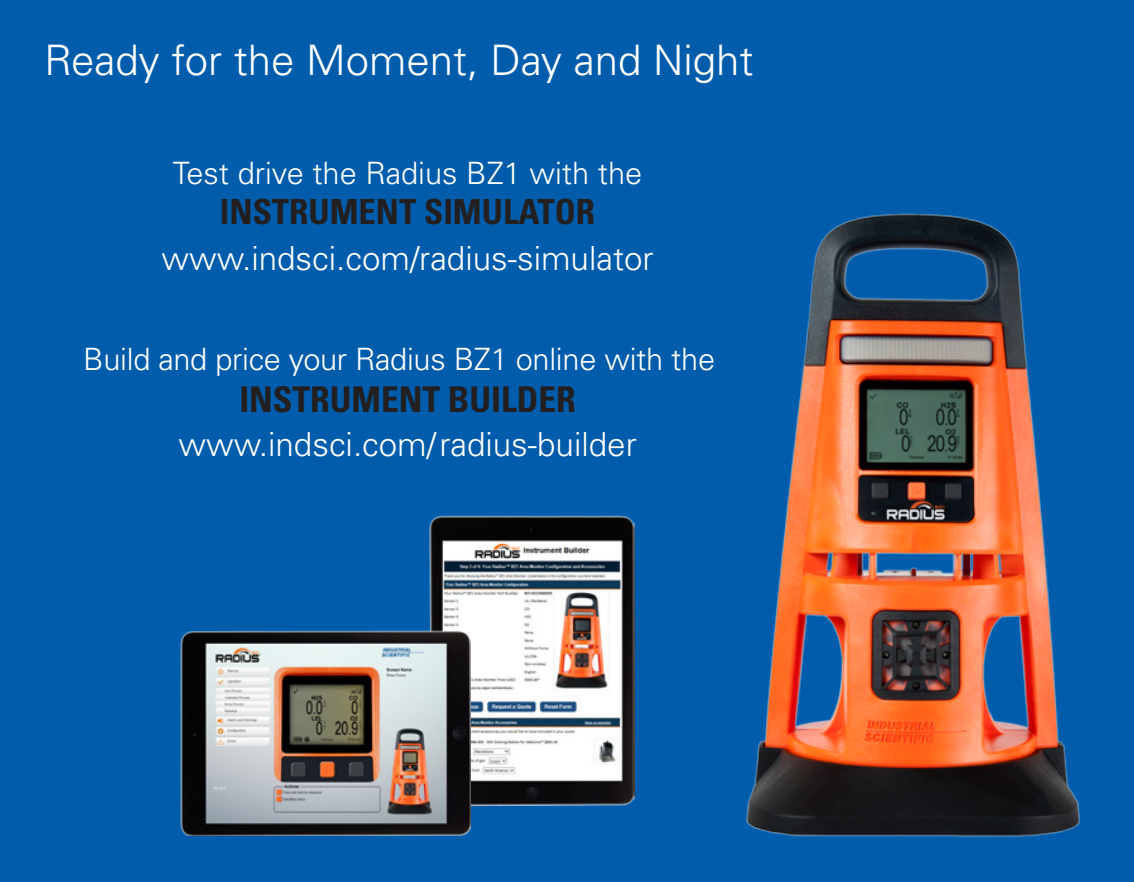
<style>
.page{position:relative;width:1134px;height:882px;background:#015dab}
.page>*{position:absolute;margin:0;border:0;box-sizing:border-box;transform-origin:0 0}
.t1{font:300 42px "Univers LT Std";color:#fff}
.t2{font:700 condensed 35.35px "Univers LT Std";color:#231f20}
.t3{font:700 condensed 34.65px "Univers LT Std";color:#231f20}
.t4{font:300 33.25px "Univers LT Std";color:#fff}
.t5{font:300 30.8px "Univers LT Std";letter-spacing:-.01em;color:#fff}
</style>
<div class="page">
<img style="left:430px;top:515px;width:205px;height:290px">
<img style="left:746px;top:213px;width:334px;height:624px">
<img style="left:180px;top:630px;width:291px;height:206px">
<p class="t1" style="left:44px;top:34px;width:711px">Ready for the Moment, Day and Night</p>
<p class="t5" style="left:173px;top:154px;width:471px">Test drive the Radius BZ1 with the</p>
<p class="t3" style="left:220px;top:191px;width:377px">INSTRUMENT SIMULATOR</p>
<p class="t4" style="left:162px;top:238px;width:493px">www.indsci.com/radius-simulator</p>
<p class="t5" style="left:83px;top:340px;width:633px">Build and price your Radius BZ1 online with the</p>
<p class="t2" style="left:239px;top:378px;width:338px">INSTRUMENT BUILDER</p>
<p class="t4" style="left:178px;top:424px;width:460px">www.indsci.com/radius-builder</p>
</div>
